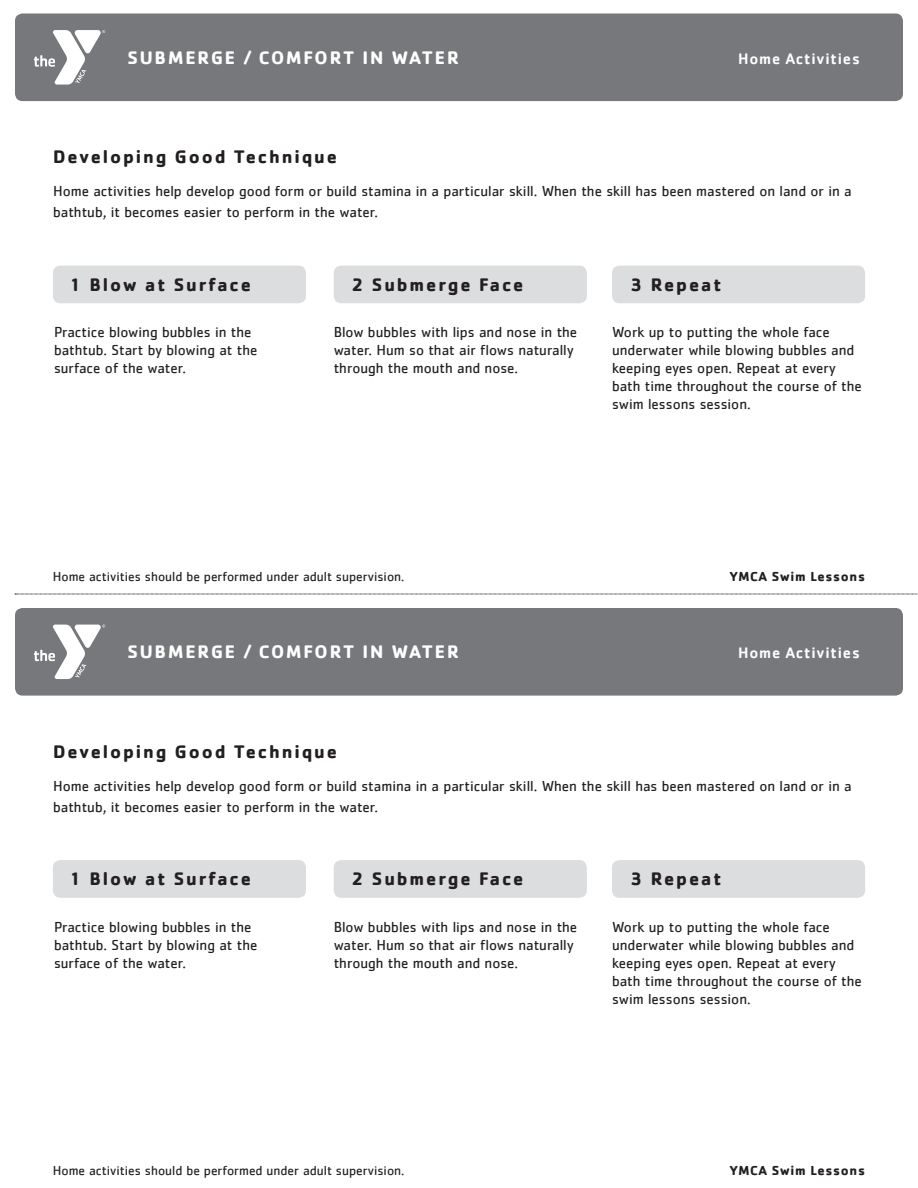
<style>
.page{position:relative;width:918px;height:1188px;background:#fff}
.page>*{position:absolute;margin:0;border:0;box-sizing:border-box;transform-origin:0 0}
.t1{font:700 18.75px "Cachet";letter-spacing:.1em;color:#231f20}
.t2{font:700 18.75px "Cachet";letter-spacing:.1em;color:#fff}
.t3{font:500 15.75px "Cachet";letter-spacing:.05em;color:#fff}
.t4{font:15px/18px "Cachet";color:#231f20}
.t5{font:13.5px "Cachet";color:#231f20}
.t6{font:700 13.5px "Cachet";letter-spacing:.05em;color:#231f20}
</style>
<div class="page">
<div style="left:15px;top:13px;width:888px;height:88px;background:#76787b;border-radius:8px"></div>
<div style="left:53px;top:266px;width:253px;height:37px;background:#dcdddf;border-radius:8px"></div>
<div style="left:334px;top:266px;width:253px;height:37px;background:#dcdddf;border-radius:8px"></div>
<div style="left:612px;top:266px;width:253px;height:37px;background:#dcdddf;border-radius:8px"></div>
<svg style="left:34px;top:30px;width:71px;height:55px"></svg>
<svg style="left:15px;top:594px;width:903px;height:1px"></svg>
<div style="left:15px;top:608px;width:888px;height:88px;background:#76787b;border-radius:8px"></div>
<div style="left:53px;top:860px;width:253px;height:38px;background:#dcdddf;border-radius:8px"></div>
<div style="left:334px;top:860px;width:253px;height:38px;background:#dcdddf;border-radius:8px"></div>
<div style="left:612px;top:860px;width:253px;height:38px;background:#dcdddf;border-radius:8px"></div>
<svg style="left:34px;top:625px;width:71px;height:54px"></svg>
<p class="t2" style="left:127px;top:45px;width:333px">SUBMERGE / COMFORT IN WATER</p>
<p class="t3" style="left:738px;top:49px;width:123px">Home Activities</p>
<p class="t1" style="left:53px;top:145px;width:286px">Developing Good Technique</p>
<p class="t4" style="left:53px;top:180px;width:800px;line-height:21px">Home activities help develop good form or build stamina in a particular skill. When the skill has been mastered on land or in a bathtub, it becomes easier to perform in the water.</p>
<p class="t1" style="left:70px;top:273px;width:183px">1 Blow at Surface</p>
<p class="t1" style="left:352px;top:273px;width:173px">2 Submerge Face</p>
<p class="t1" style="left:631px;top:273px;width:92px">3 Repeat</p>
<p class="t4" style="left:54px;top:323px;width:205px">Practice blowing bubbles in the bathtub. Start by blowing at the surface of the water.</p>
<p class="t4" style="left:334px;top:323px;width:245px">Blow bubbles with lips and nose in the water. Hum so that air flows naturally through the mouth and nose.</p>
<p class="t4" style="left:612px;top:323px;width:251px">Work up to putting the whole face underwater while blowing bubbles and keeping eyes open. Repeat at every bath time throughout the course of the swim lessons session.</p>
<p class="t5" style="left:53px;top:568px;width:353px">Home activities should be performed under adult supervision.</p>
<p class="t2" style="left:127px;top:640px;width:333px">SUBMERGE / COMFORT IN WATER</p>
<p class="t6" style="left:729px;top:567px;width:137px">YMCA Swim Lessons</p>
<p class="t3" style="left:738px;top:643px;width:123px">Home Activities</p>
<p class="t1" style="left:53px;top:740px;width:286px">Developing Good Technique</p>
<p class="t4" style="left:53px;top:776px;width:800px;line-height:21px">Home activities help develop good form or build stamina in a particular skill. When the skill has been mastered on land or in a bathtub, it becomes easier to perform in the water.</p>
<p class="t1" style="left:70px;top:867px;width:183px">1 Blow at Surface</p>
<p class="t1" style="left:352px;top:867px;width:173px">2 Submerge Face</p>
<p class="t1" style="left:631px;top:867px;width:92px">3 Repeat</p>
<p class="t4" style="left:54px;top:917px;width:205px">Practice blowing bubbles in the bathtub. Start by blowing at the surface of the water.</p>
<p class="t4" style="left:334px;top:917px;width:245px">Blow bubbles with lips and nose in the water. Hum so that air flows naturally through the mouth and nose.</p>
<p class="t4" style="left:612px;top:917px;width:251px">Work up to putting the whole face underwater while blowing bubbles and keeping eyes open. Repeat at every bath time throughout the course of the swim lessons session.</p>
<p class="t5" style="left:53px;top:1163px;width:353px">Home activities should be performed under adult supervision.</p>
<p class="t6" style="left:729px;top:1162px;width:137px">YMCA Swim Lessons</p>
</div>
